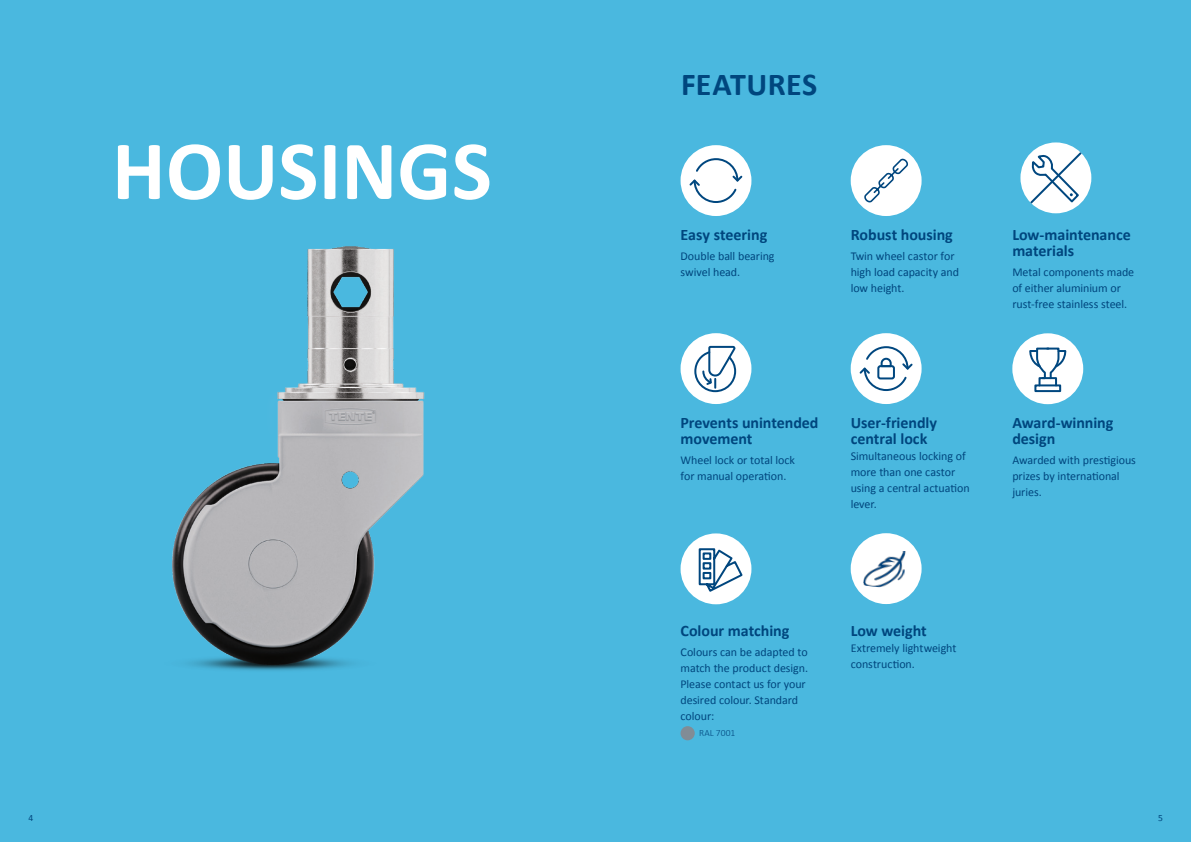
<style>
.page{position:relative;width:1191px;height:842px;background:#fff}
.page>*{position:absolute;margin:0;border:0;box-sizing:border-box;transform-origin:0 0}
.t1{font:700 84.8px "Calibri";color:#fff}
.t2{font:700 32px "Calibri";letter-spacing:.01em;color:#00467e}
.t3{font:700 16px/16px "Calibri";letter-spacing:-.005em;color:#00467e}
.t4{font:12px/16px "Calibri";letter-spacing:-.005em;color:#00467e}
.t5{font:300 9.5px "Calibri";letter-spacing:.01em;color:#00467e}
.t6{font:9.5px "Calibri";color:#00467e}
</style>
<div class="page">
<div style="left:0;top:0;width:595px;height:842px;background:#4ab8df"></div>
<div style="left:595px;top:0;width:596px;height:842px;background:#4ab8df"></div>
<div style="left:680px;top:145px;width:71px;height:71px;background:#fff;border-radius:50%"></div>
<svg style="left:687px;top:157px;width:57px;height:47px"></svg>
<div style="left:850px;top:145px;width:71px;height:71px;background:#fff;border-radius:50%"></div>
<svg style="left:864px;top:158px;width:44px;height:45px"></svg>
<div style="left:680px;top:333px;width:71px;height:71px;background:#fff;border-radius:50%"></div>
<svg style="left:694px;top:345px;width:43px;height:48px"></svg>
<div style="left:850px;top:333px;width:71px;height:71px;background:#fff;border-radius:50%"></div>
<svg style="left:857px;top:345px;width:57px;height:47px"></svg>
<div style="left:1012px;top:333px;width:71px;height:71px;background:#fff;border-radius:50%"></div>
<svg style="left:1029px;top:347px;width:38px;height:40px"></svg>
<div style="left:1034px;top:384px;width:27px;height:8px;border:2px solid #00477f"></div>
<div style="left:680px;top:533px;width:71px;height:71px;background:#fff;border-radius:50%"></div>
<svg style="left:698px;top:548px;width:46px;height:45px"></svg>
<div style="left:850px;top:533px;width:71px;height:71px;background:#fff;border-radius:50%"></div>
<img style="left:863px;top:551px;width:43px;height:37px">
<div style="left:680px;top:726px;width:14px;height:14px;background:#818c96;border-radius:50%"></div>
<svg style="left:1020px;top:142px;width:71px;height:71px"></svg>
<img style="left:172px;top:246px;width:253px;height:425px">
<h1 class="t1" style="left:112px;top:117px;width:381px">HOUSINGS</h1>
<h2 class="t2" style="left:681px;top:64px;width:138px">FEATURES</h2>
<h3 class="t3" style="left:680px;top:227px;width:88px">Easy steering</h3>
<p class="t4" style="left:680px;top:248px;width:96px">Double ball bearing swivel head.</p>
<h3 class="t3" style="left:850px;top:227px;width:104px">Robust housing</h3>
<p class="t4" style="left:850px;top:248px;width:110px">Twin wheel castor for high load capacity and low height.</p>
<h3 class="t3" style="left:1012px;top:227px;width:120px">Low-maintenance materials</h3>
<p class="t4" style="left:1012px;top:264px;width:123px">Metal components made of either aluminium or rust-free stainless steel.</p>
<h3 class="t3" style="left:680px;top:415px;width:139px">Prevents unintended movement</h3>
<p class="t4" style="left:680px;top:452px;width:116px">Wheel lock or total lock for manual operation.</p>
<h3 class="t3" style="left:850px;top:415px;width:88px">User-friendly central lock</h3>
<p class="t4" style="left:850px;top:448px;width:120px">Simultaneous locking of more than one castor using a central actuation lever.</p>
<h3 class="t3" style="left:1012px;top:415px;width:103px">Award-winning design</h3>
<p class="t4" style="left:1012px;top:452px;width:125px">Awarded with prestigious prizes by international juries.</p>
<h3 class="t3" style="left:680px;top:623px;width:110px">Colour matching</h3>
<p class="t4" style="left:680px;top:644px;width:129px">Colours can be adapted to match the product design.<br>Please contact us for your desired colour. Standard colour:</p>
<p class="t5" style="left:699px;top:727px;width:38px">RAL 7001</p>
<h3 class="t3" style="left:850px;top:623px;width:78px">Low weight</h3>
<p class="t4" style="left:850px;top:640px;width:107px">Extremely lightweight construction.</p>
<p class="t6" style="left:28px;top:812px;width:6px">4</p>
<p class="t6" style="left:1158px;top:812px;width:6px">5</p>
</div>
